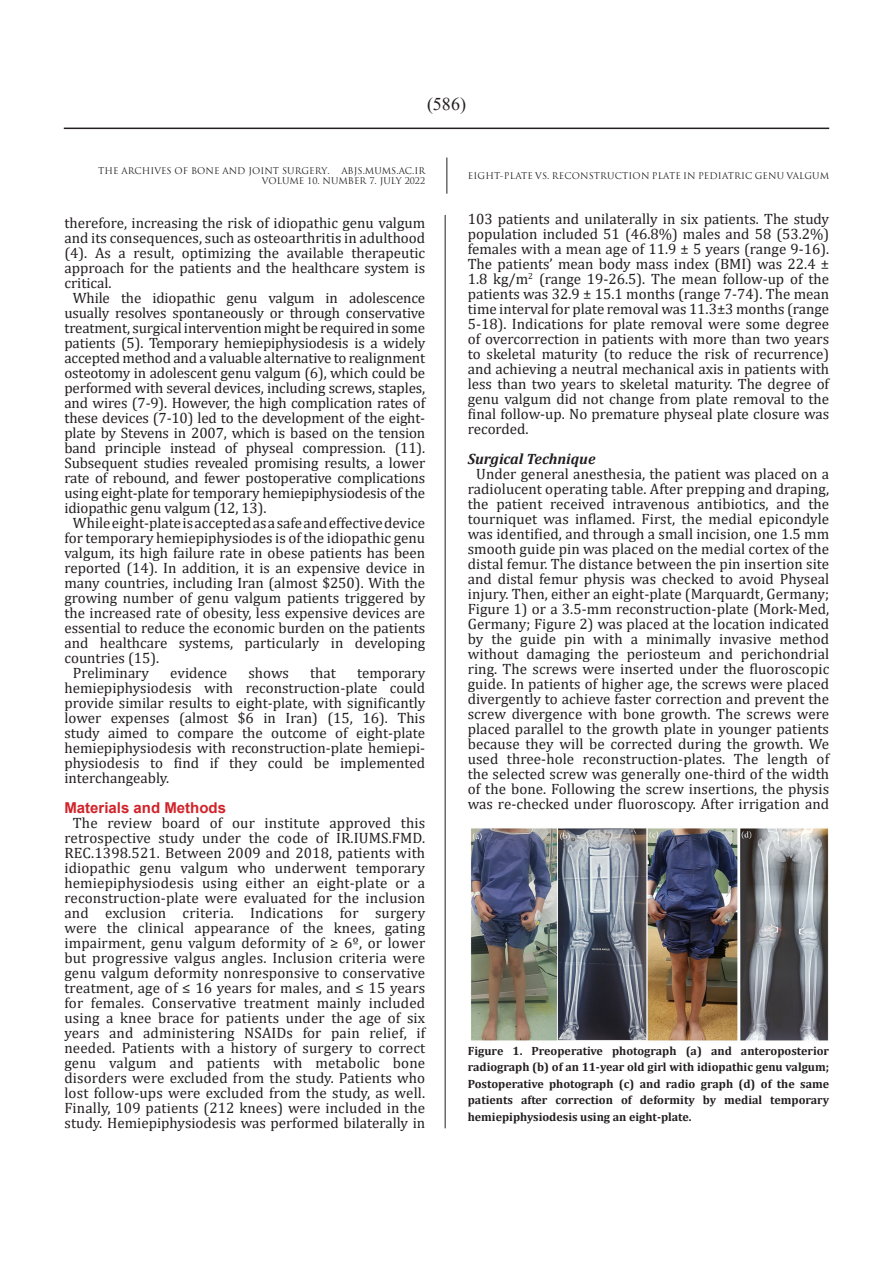
<style>
.page{position:relative;width:893px;height:1263px;background:#fff}
.page>*{position:absolute;margin:0;border:0;box-sizing:border-box;transform-origin:0 0}
.t1{font:18px "Times New Roman";color:#231f20}
.t2{font:15px/15px "Cambria";letter-spacing:.005em;color:#231f20;text-align:justify}
.Titr_ghermez_ABJS{font:700 15px "Arial";color:#d1232a}
.t3{font:italic 700 15px "Cambria";color:#231f20}
.t4{font:700 12px/16.5px "Cambria";color:#231f20;text-align:justify}
.t5{font:9px/10.8px "Trajan Pro";color:#231f20;text-align:right}
</style>
<div class="page">
<hr style="left:64px;top:128px;width:765px;height:1px;background:#231f20">
<hr style="left:446px;top:158px;width:1px;height:36px;background:#231f20">
<hr style="left:445px;top:215px;width:1px;height:913px;background:#231f20">
<img style="left:471px;top:828px;width:358px;height:213px">
<p class="t1" style="left:427px;top:92px;width:40px">)586(</p>
<p class="t5" style="left:98px;top:165px;width:233px">THE ARCHIVES OF BONE AND JOINT SURGERY.</p>
<p class="t5" style="left:262px;top:165px;width:165px">ABJS.MUMS.AC.IR<br>VOLUME 10. NUMBER 7. JULY 2022</p>
<p class="t2" style="left:64px;top:215px;width:362px">therefore, increasing the risk of idiopathic genu valgum and its consequences, such as osteoarthritis in adulthood (4). As a result, optimizing the available therapeutic approach for the patients and the healthcare system is critical.</p>
<p class="t2" style="left:64px;top:290px;width:362px;text-indent:9px">While the idiopathic genu valgum in adolescence usually resolves spontaneously or through conservative treatment, surgical intervention might be required in some patients (5). Temporary hemiepiphysiodesis is a widely accepted method and a valuable alternative to realignment osteotomy in adolescent genu valgum (6), which could be performed with several devices, including screws, staples, and wires (7-9). However, the high complication rates of these devices (7-10) led to the development of the eight&shy;plate by Stevens in 2007, which is based on the tension band principle instead of physeal compression. (11).<br>Subsequent studies revealed promising results, a lower rate of rebound, and fewer postoperative complications using eight-plate for temporary hemiepiphysiodesis of the idiopathic genu valgum (12, 13).</p>
<p class="t2" style="left:64px;top:515px;width:362px;text-indent:9px">While eight-plate is accepted as a safe and effective device for temporary hemiepiphysiodes is of the idiopathic genu valgum, its high failure rate in obese patients has been reported (14). In addition, it is an expensive device in many countries, including Iran (almost $250). With the growing number of genu valgum patients triggered by the increased rate of obesity, less expensive devices are essential to reduce the economic burden on the patients and healthcare systems, particularly in developing countries (15).</p>
<p class="t2" style="left:73px;top:665px;width:78px">Preliminary</p>
<p class="t2" style="left:170px;top:665px;width:58px">evidence</p>
<p class="t2" style="left:248px;top:665px;width:42px">shows</p>
<p class="t2" style="left:310px;top:665px;width:27px">that</p>
<p class="t2" style="left:64px;top:665px;width:362px;text-indent:293px">temporary hemiepiphysiodesis with reconstruction-plate could provide similar results to eight-plate, with significantly lower expenses (almost $6 in Iran) (15, 16). This study aimed to compare the outcome of eight-plate hemiepiphysiodesis with reconstruction-plate hemiepi&shy;physiodesis to find if they could be implemented interchangeably.</p>
<p class="Titr_ghermez_ABJS" style="left:64px;top:797px;width:163px">Materials and Methods</p>
<p class="t2" style="left:64px;top:815px;width:362px;text-align:center">The review board of our institute approved this retrospective study under the code of IR.IUMS.FMD.<br>REC.1398.521. Between 2009 and 2018, patients with idiopathic genu valgum who underwent temporary hemiepiphysiodesis using either an eight-plate or a reconstruction-plate were evaluated for the inclusion and exclusion criteria. Indications for surgery were the clinical appearance of the knees, gating impairment, genu valgum deformity of ≥ 6º, or lower but progressive valgus angles. Inclusion criteria were genu valgum deformity nonresponsive to conservative treatment, age of ≤ 16 years for males, and ≤ 15 years for females. Conservative treatment mainly included using a knee brace for patients under the age of six years and administering NSAIDs for pain relief, if needed. Patients with a history of surgery to correct genu valgum and patients with metabolic bone disorders were excluded from the study. Patients who lost follow-ups were excluded from the study, as well.<br>Finally, 109 patients (212 knees) were included in the study. Hemiepiphysiodesis was performed bilaterally in</p>
<p class="t5" style="left:468px;top:170px;width:363px">EIGHT-PLATE VS. RECONSTRUCTION PLATE IN PEDIATRIC GENU VALGUM</p>
<p class="t2" style="left:468px;top:212px;width:363px">103 patients and unilaterally in six patients. The study population included 51 (46.8%) males and 58 (53.2%) females with a mean age of 11.9 ± 5 years (range 9-16).<br>The patients’ mean body mass index (BMI) was 22.4 ± 1.8 kg/m<sup>2</sup> (range 19-26.5). The mean follow-up of the patients was 32.9 ± 15.1 months (range 7-74). The mean time interval for plate removal was 11.3±3 months (range 5-18). Indications for plate removal were some degree of overcorrection in patients with more than two years to skeletal maturity (to reduce the risk of recurrence) and achieving a neutral mechanical axis in patients with less than two years to skeletal maturity. The degree of genu valgum did not change from plate removal to the final follow-up. No premature physeal plate closure was recorded.</p>
<p class="t3" style="left:468px;top:449px;width:129px">Surgical Technique</p>
<p class="t2" style="left:468px;top:467px;width:363px;text-align:center">Under general anesthesia, the patient was placed on a radiolucent operating table. After prepping and draping, the patient received intravenous antibiotics, and the tourniquet was inflamed. First, the medial epicondyle was identified, and through a small incision, one 1.5 mm smooth guide pin was placed on the medial cortex of the distal femur. The distance between the pin insertion site and distal femur physis was checked to avoid Physeal injury. Then, either an eight-plate (Marquardt, Germany; Figure 1) or a 3.5-mm reconstruction-plate (Mork-Med, Germany; Figure 2) was placed at the location indicated by the guide pin with a minimally invasive method without damaging the periosteum and perichondrial ring. The screws were inserted under the fluoroscopic guide. In patients of higher age, the screws were placed divergently to achieve faster correction and prevent the screw divergence with bone growth. The screws were placed parallel to the growth plate in younger patients because they will be corrected during the growth. We used three-hole reconstruction-plates. The length of the selected screw was generally one-third of the width of the bone. Following the screw insertions, the physis was re-checked under fluoroscopy. After irrigation and</p>
<p class="t4" style="left:468px;top:1042px;width:363px">Figure 1. Preoperative photograph (a) and anteroposterior radiograph (b) of an 11-year old girl with idiopathic genu valgum; Postoperative photograph (c) and radio graph (d) of the same patients after correction of deformity by medial temporary hemiepiphysiodesis using an eight-plate.</p>
</div>
